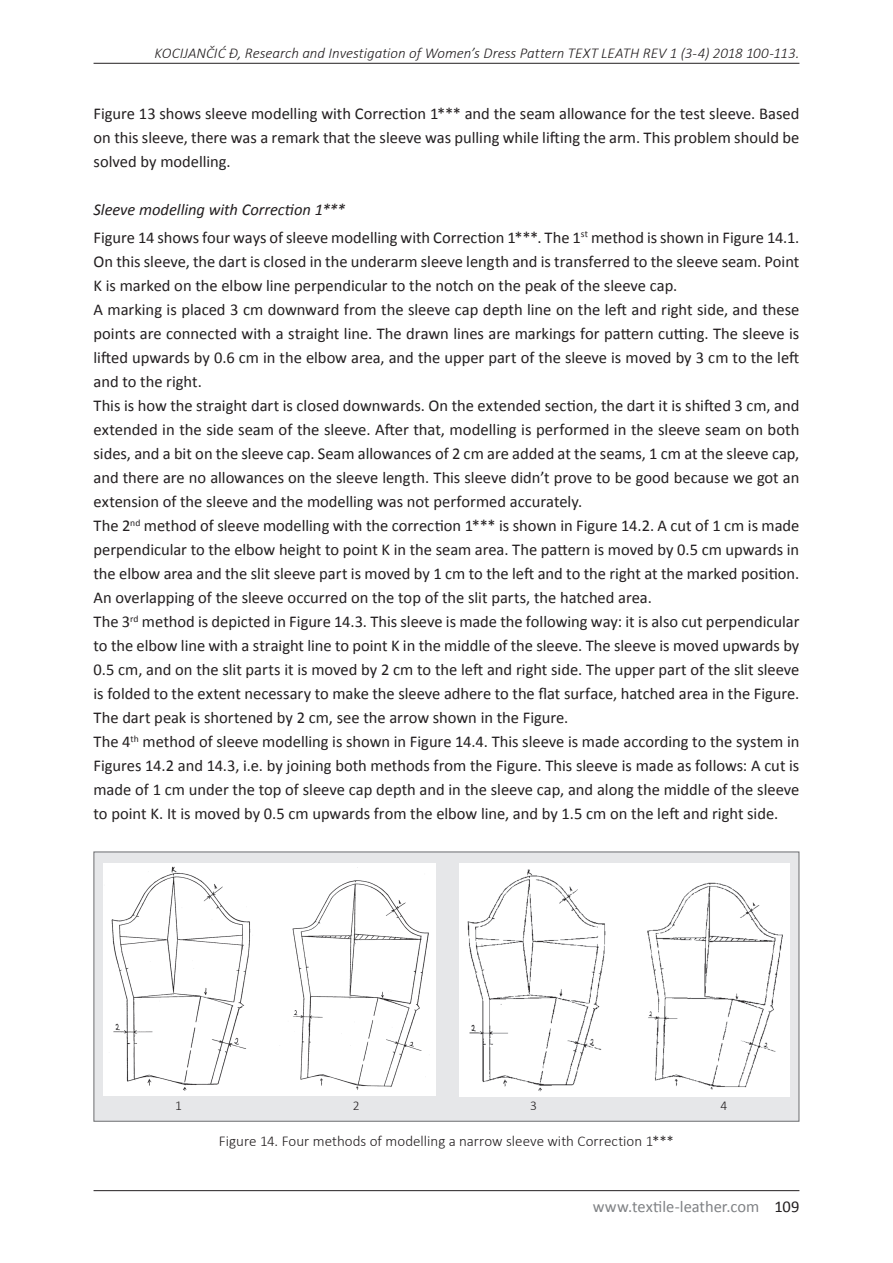
<style>
.page{position:relative;width:893px;height:1263px;background:#fff}
.page>*{position:absolute;margin:0;border:0;box-sizing:border-box;transform-origin:0 0}
.t1{font:16.5px/24px "Calibri";color:#231f20}
.t2{font:16.5px "Calibri";color:#808285}
.t3{font:italic 300 15px "Calibri";color:#231f20}
.t4{font:300 15px "Calibri";color:#231f20}
.t5{font:300 13.5px "Calibri";color:#231f20}
.s1{font-style:italic}
.s2{color:#231f20}
</style>
<div class="page">
<hr style="left:94px;top:63px;width:705px;height:1px;background:#231f20">
<hr style="left:94px;top:1190px;width:705px;height:1px;background:#231f20">
<div style="left:94px;top:851px;width:705px;height:270px;background:#e6e7e9"></div>
<img style="left:103px;top:863px;width:332px;height:232px">
<img style="left:460px;top:863px;width:330px;height:234px">
<p class="t3" style="left:155px;top:44px;width:646px">KOCIJANČIĆ Đ, Research and Investigation of Women’s Dress Pattern TEXT LEATH REV 1 (3-4) 2018 100-113.</p>
<p class="t1" style="left:94px;top:101px;width:707px;text-align:justify">Figure 13 shows sleeve modelling with Correction 1*** and the seam allowance for the test sleeve. Based on this sleeve, there was a remark that the sleeve was pulling while lifting the arm. This problem should be solved by modelling.</p>
<p class="t1" style="left:94px;top:195px;width:707px;line-height:28.2px"><span class="s1">Sleeve modelling with Correction 1***<br></span>Figure 14 shows four ways of sleeve modelling with Correction 1***. The 1<sup>st</sup> method is shown in Figure 14.1.</p>
<p class="t1" style="left:94px;top:249px;width:707px">On this sleeve, the dart is closed in the underarm sleeve length and is transferred to the sleeve seam. Point K is marked on the elbow line perpendicular to the notch on the peak of the sleeve cap.<br>A marking is placed 3 cm downward from the sleeve cap depth line on the left and right side, and these points are connected with a straight line. The drawn lines are markings for pattern cutting. The sleeve is lifted upwards by 0.6 cm in the elbow area, and the upper part of the sleeve is moved by 3 cm to the left and to the right.<br>This is how the straight dart is closed downwards. On the extended section, the dart it is shifted 3 cm, and extended in the side seam of the sleeve. After that, modelling is performed in the sleeve seam on both sides, and a bit on the sleeve cap. Seam allowances of 2 cm are added at the seams, 1 cm at the sleeve cap, and there are no allowances on the sleeve length. This sleeve didn’t prove to be good because we got an extension of the sleeve and the modelling was not performed accurately.<br>The 2<sup>nd</sup> method of sleeve modelling with the correction 1*** is shown in Figure 14.2. A cut of 1 cm is made perpendicular to the elbow height to point K in the seam area. The pattern is moved by 0.5 cm upwards in the elbow area and the slit sleeve part is moved by 1 cm to the left and to the right at the marked position.<br>An overlapping of the sleeve occurred on the top of the slit parts, the hatched area.<br>The 3<sup>rd</sup> method is depicted in Figure 14.3. This sleeve is made the following way: it is also cut perpendicular to the elbow line with a straight line to point K in the middle of the sleeve. The sleeve is moved upwards by 0.5 cm, and on the slit parts it is moved by 2 cm to the left and right side. The upper part of the slit sleeve is folded to the extent necessary to make the sleeve adhere to the flat surface, hatched area in the Figure.<br>The dart peak is shortened by 2 cm, see the arrow shown in the Figure.<br>The 4<sup>th</sup> method of sleeve modelling is shown in Figure 14.4. This sleeve is made according to the system in Figures 14.2 and 14.3, i.e. by joining both methods from the Figure. This sleeve is made as follows: A cut is made of 1 cm under the top of sleeve cap depth and in the sleeve cap, and along the middle of the sleeve to point K. It is moved by 0.5 cm upwards from the elbow line, and by 1.5 cm on the left and right side.</p>
<p class="t5" style="left:175px;top:1097px;width:8px">1</p>
<p class="t5" style="left:353px;top:1097px;width:8px">2</p>
<p class="t5" style="left:530px;top:1097px;width:8px">3</p>
<p class="t5" style="left:720px;top:1097px;width:8px">4</p>
<p class="t4" style="left:219px;top:1131px;width:457px">Figure 14. Four methods of modelling a narrow sleeve with Correction 1***</p>
<p class="t2" style="left:593px;top:1195px;width:208px">www.textile-leather.com <span class="s2">109</span></p>
</div>
